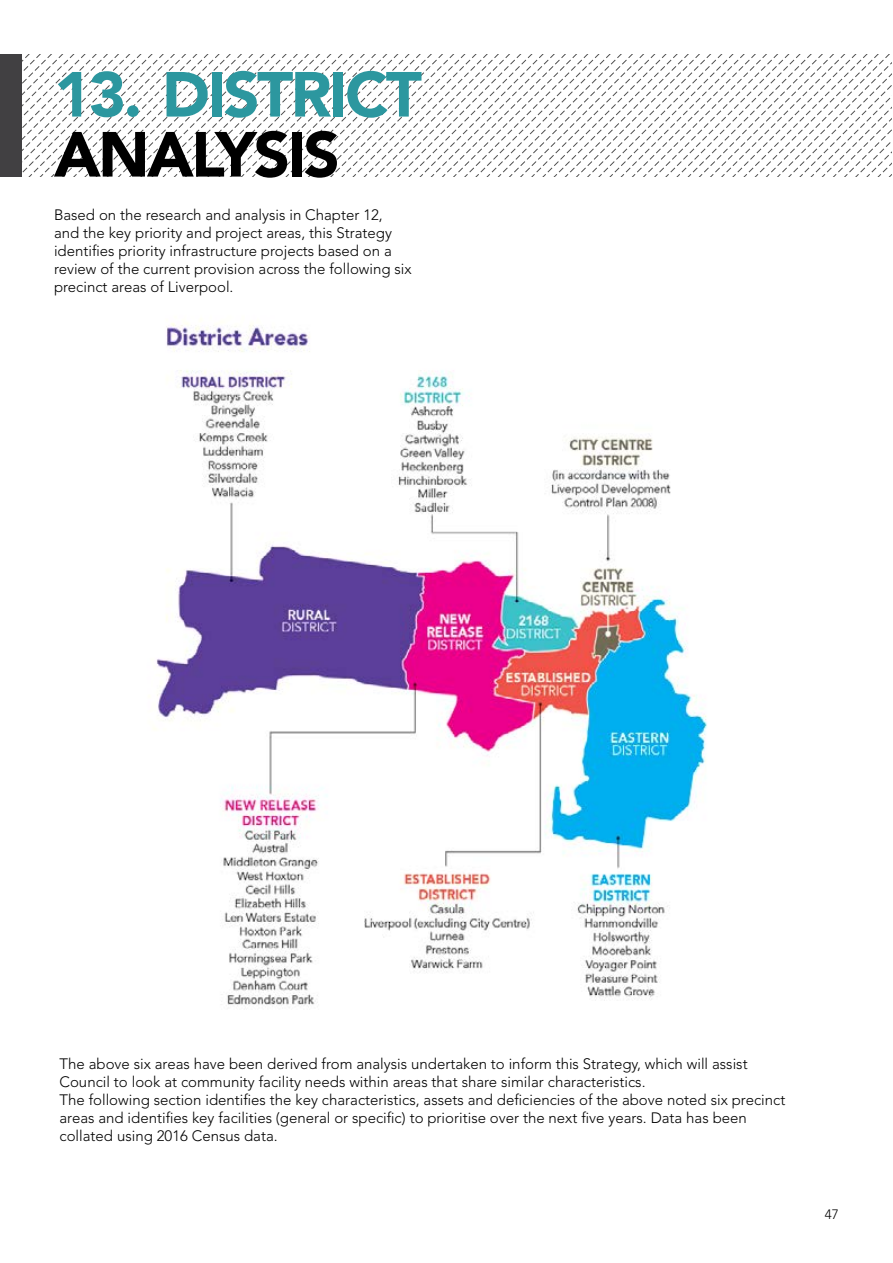
<style>
.page{position:relative;width:893px;height:1263px;background:#fff}
.page>*{position:absolute;margin:0;border:0;box-sizing:border-box;transform-origin:0 0}
.t1{font:900 63px "Avenir LT Std";letter-spacing:-.04em;color:#2c979f}
.t2{font:900 63px "Avenir LT Std";letter-spacing:-.04em;color:#000}
.t3{font:300 15px/18px "Avenir LT Std";color:#000}
.t4{font:300 13.5px "Avenir LT Std";color:#000}
</style>
<div class="page">
<svg style="left:396px;top:54px;width:71px;height:122px"></svg>
<svg style="left:385px;top:54px;width:11px;height:122px"></svg>
<svg style="left:374px;top:54px;width:11px;height:122px"></svg>
<svg style="left:363px;top:54px;width:11px;height:122px"></svg>
<svg style="left:21px;top:54px;width:342px;height:122px"></svg>
<svg style="left:467px;top:54px;width:56px;height:122px"></svg>
<svg style="left:523px;top:54px;width:368px;height:122px"></svg>
<div style="left:0;top:54px;width:21px;height:122px;background:#414042"></div>
<img style="left:154px;top:323px;width:553px;height:683px">
<h1 class="t1" style="left:54px;top:57px;width:369px">13. DISTRICT</h1>
<h1 class="t2" style="left:54px;top:117px;width:287px">ANALYSIS</h1>
<p class="t3" style="left:54px;top:206px;width:359px">Based on the research and analysis in Chapter 12, and the key priority and project areas, this Strategy identifies priority infrastructure projects based on a review of the current provision across the following six precinct areas of Liverpool.</p>
<p class="t3" style="left:60px;top:1054px;width:727px">The above six areas have been derived from analysis undertaken to inform this Strategy, which will assist Council to look at community facility needs within areas that share similar characteristics.<br>The following section identifies the key characteristics, assets and deficiencies of the above noted six precinct areas and identifies key facilities (general or specific) to prioritise over the next five years. Data has been collated using 2016 Census data.</p>
<p class="t4" style="left:825px;top:1206px;width:16px">47</p>
</div>
